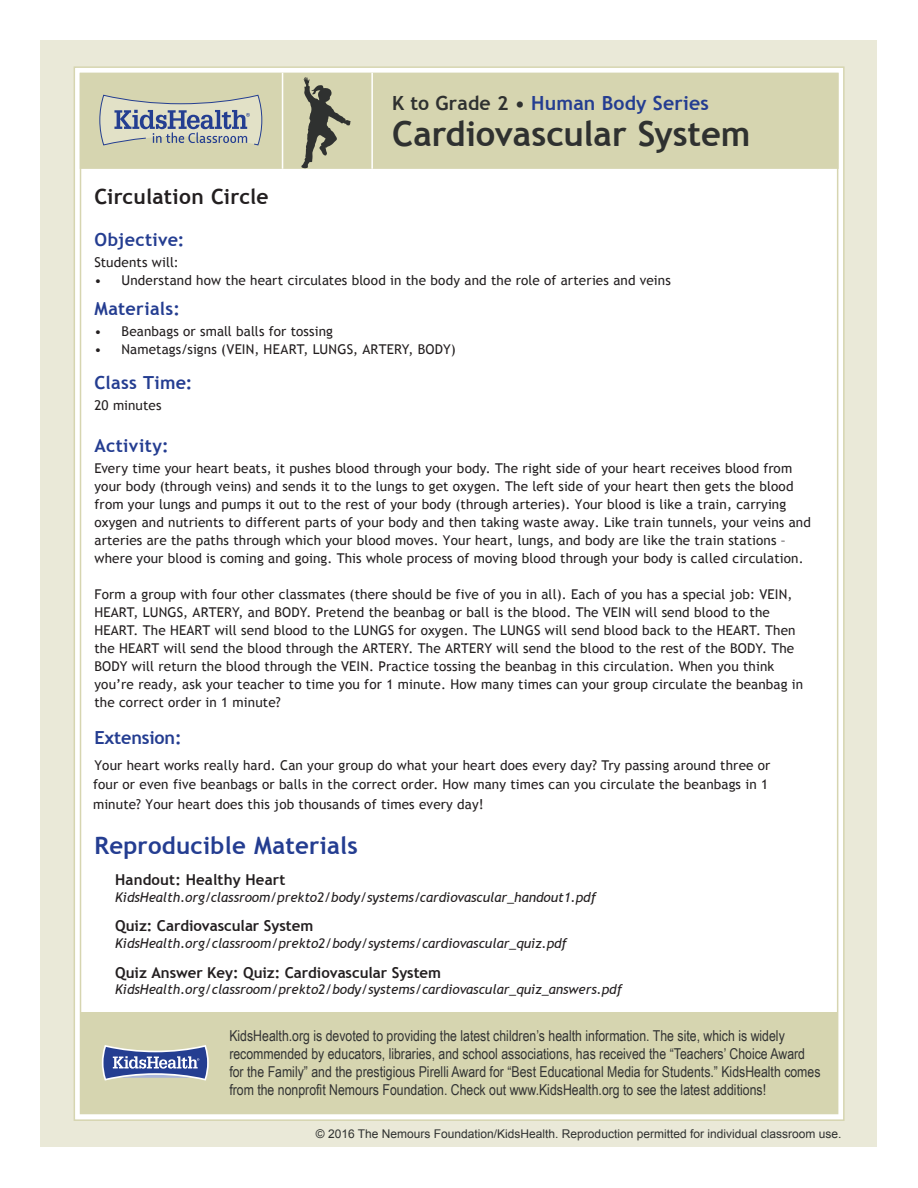
<style>
.page{position:relative;width:918px;height:1188px;background:#fff}
.page>*{position:absolute;margin:0;border:0;box-sizing:border-box;transform-origin:0 0}
.t1{font:700 34.5px "Trebuchet MS";letter-spacing:-.005em;color:#2f3130}
.t2{font:700 24px "Trebuchet MS";letter-spacing:.01em;color:#243d91}
.t3{font:700 21px "Trebuchet MS";letter-spacing:.005em;color:#231f20}
.t4{font:700 19.5px "Trebuchet MS";letter-spacing:.01em;color:#243d91}
.t5{font:700 18px "Trebuchet MS";letter-spacing:.01em;color:#243d91}
.t6{font:700 18px "Trebuchet MS";letter-spacing:-.01em;color:#243d91}
.t7{font:15px/18px "Arial Narrow";color:#323333}
.t8{font:700 15px "Trebuchet MS";letter-spacing:-.005em;color:#231f20}
.t9{font:13.5px/18px "Trebuchet MS";letter-spacing:.01em;color:#231f20}
.t10{font:italic 13.5px "Trebuchet MS";letter-spacing:-.005em;color:#231f20}
.t11{font:12px "Arial";color:#2f3130}
.s1{color:#2f3130}
</style>
<div class="page">
<div style="left:40px;top:40px;width:838px;height:1108px;background:#eae9d8"></div>
<div style="left:74px;top:67px;width:770px;height:1053px;background:#fff"></div>
<div style="left:81px;top:1013px;width:757px;height:100px;background:#d6d5b0"></div>
<svg style="left:102px;top:1045px;width:107px;height:36px"></svg>
<div style="left:81px;top:74px;width:757px;height:94px;background:#d6d5b0"></div>
<div style="left:80px;top:73px;width:759px;height:96px;border:2px solid #d6d5b0"></div>
<svg style="left:99px;top:94px;width:164px;height:52px"></svg>
<hr style="left:371px;top:73px;width:2px;height:96px;background:#fff">
<hr style="left:282px;top:73px;width:1px;height:96px;background:#fff">
<svg style="left:301px;top:77px;width:50px;height:91px"></svg>
<h3 class="t4" style="left:392px;top:91px;width:318px"><span class="s1">K to Grade 2 •</span> Human Body Series</h3>
<h1 class="t1" style="left:392px;top:112px;width:360px">Cardiovascular System</h1>
<h3 class="t3" style="left:94px;top:184px;width:175px">Circulation Circle</h3>
<h3 class="t5" style="left:94px;top:229px;width:92px">Objective:</h3>
<p class="t9" style="left:94px;top:254px;width:86px">Students will:</p>
<p class="t9" style="left:94px;top:272px;width:578px">• Understand how the heart circulates blood in the body and the role of arteries and veins</p>
<h3 class="t5" style="left:94px;top:298px;width:87px">Materials:</h3>
<p class="t9" style="left:94px;top:323px;width:240px">• Beanbags or small balls for tossing</p>
<p class="t9" style="left:94px;top:341px;width:363px">• Nametags/signs (VEIN, HEART, LUNGS, ARTERY, BODY)</p>
<h3 class="t5" style="left:94px;top:371px;width:100px">Class Time:</h3>
<p class="t9" style="left:94px;top:396px;width:68px">20 minutes</p>
<h3 class="t5" style="left:94px;top:434px;width:76px">Activity:</h3>
<p class="t9" style="left:94px;top:459px;width:718px">Every time your heart beats, it pushes blood through your body. The right side of your heart receives blood from your body (through veins) and sends it to the lungs to get oxygen. The left side of your heart then gets the blood from your lungs and pumps it out to the rest of your body (through arteries). Your blood is like a train, carrying oxygen and nutrients to different parts of your body and then taking waste away. Like train tunnels, your veins and arteries are the paths through which your blood moves. Your heart, lungs, and body are like the train stations – where your blood is coming and going. This whole process of moving blood through your body is called circulation.</p>
<p class="t9" style="left:94px;top:585px;width:710px">Form a group with four other classmates (there should be five of you in all). Each of you has a special job: VEIN, HEART, LUNGS, ARTERY, and BODY. Pretend the beanbag or ball is the blood. The VEIN will send blood to the HEART. The HEART will send blood to the LUNGS for oxygen. The LUNGS will send blood back to the HEART. Then the HEART will send the blood through the ARTERY. The ARTERY will send the blood to the rest of the BODY. The BODY will return the blood through the VEIN. Practice tossing the beanbag in this circulation. When you think you’re ready, ask your teacher to time you for 1 minute. How many times can your group circulate the beanbag in the correct order in 1 minute?</p>
<h3 class="t6" style="left:94px;top:726px;width:89px">Extension:</h3>
<p class="t9" style="left:93px;top:756px;width:679px;line-height:19.5px">Your heart works really hard. Can your group do what your heart does every day? Try passing around three or four or even five beanbags or balls in the correct order. How many times can you circulate the beanbags in 1 minute? Your heart does this job thousands of times every day!</p>
<h2 class="t2" style="left:94px;top:831px;width:265px">Reproducible Materials</h2>
<p class="t8" style="left:115px;top:871px;width:172px">Handout: Healthy Heart</p>
<p class="t10" style="left:115px;top:889px;width:482px">KidsHealth.org/classroom/prekto2/body/systems/cardiovascular_handout1.pdf</p>
<p class="t8" style="left:115px;top:917px;width:200px">Quiz: Cardiovascular System</p>
<p class="t10" style="left:115px;top:935px;width:453px">KidsHealth.org/classroom/prekto2/body/systems/cardiovascular_quiz.pdf</p>
<p class="t8" style="left:115px;top:963px;width:327px">Quiz Answer Key: Quiz: Cardiovascular System</p>
<p class="t10" style="left:115px;top:982px;width:508px">KidsHealth.org/classroom/prekto2/body/systems/cardiovascular_quiz_answers.pdf</p>
<p class="t7" style="left:229px;top:1026px;width:593px">KidsHealth.org is devoted to providing the latest children’s health information. The site, which is widely recommended by educators, libraries, and school associations, has received the “Teachers’ Choice Award for the Family” and the prestigious Pirelli Award for “Best Educational Media for Students.” KidsHealth comes from the nonprofit Nemours Foundation. Check out www.KidsHealth.org to see the latest additions!</p>
<p class="t11" style="left:316px;top:1126px;width:527px">© 2016 The Nemours Foundation/KidsHealth. Reproduction permitted for individual classroom use.</p>
</div>
